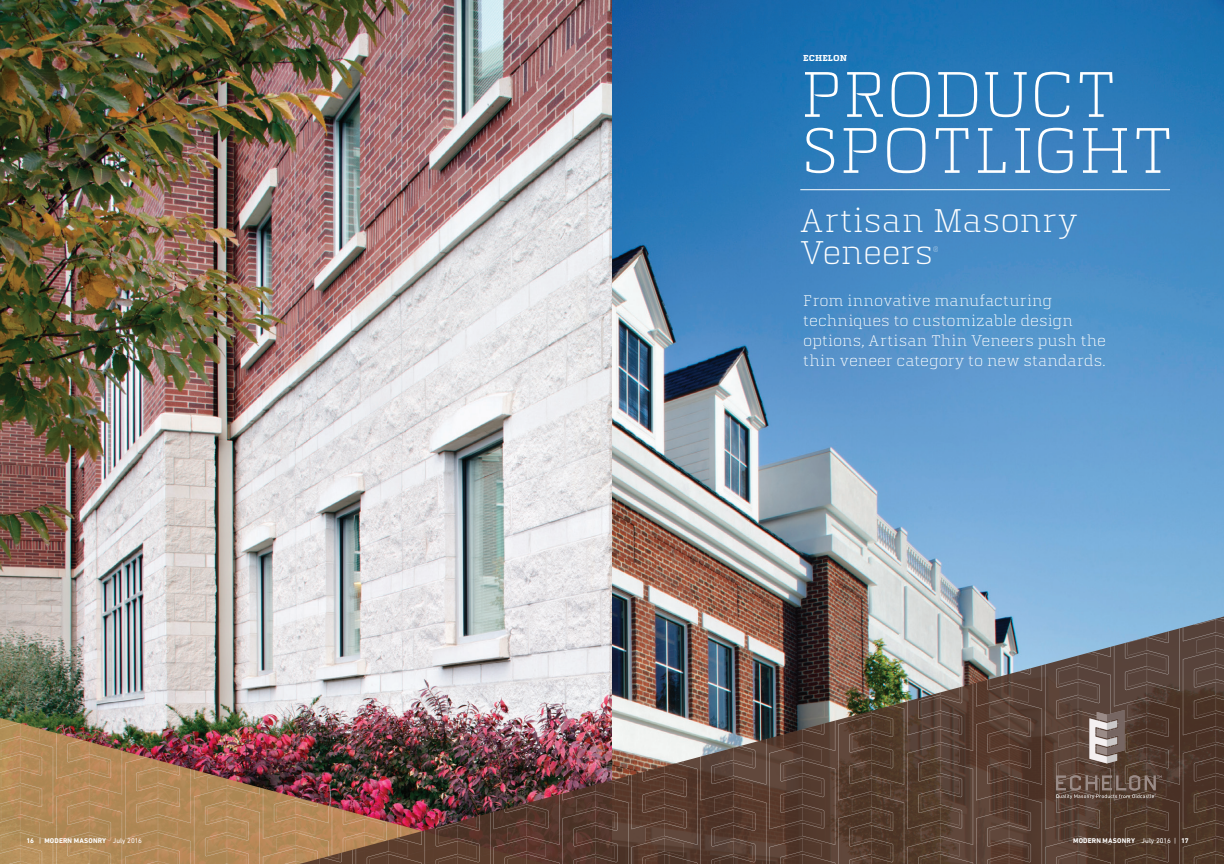
<style>
.page{position:relative;width:1224px;height:864px;background:#fff}
.page>*{position:absolute;margin:0;border:0;box-sizing:border-box;transform-origin:0 0}
.t1{font:300 67px/56px "Quitador Pro";letter-spacing:-.01em;color:#fff}
.t2{font:300 34.2px/32px "Quitador Pro";letter-spacing:-.005em;color:#fff}
.t3{font:300 16px/20px "Quitador Pro";color:#fff}
.t4{font:300 14px "Quitador Pro";color:#fff}
.t5{font:700 9px "Quitador Pro";color:#fff}
.t6{font:700 7px "DIN Next W1 G";letter-spacing:.02em;color:#fff}
.s1{font-weight:400}
</style>
<div class="page">
<img style="left:0;top:0;width:1224px;height:550px">
<img style="left:0;top:544px;width:536px;height:320px">
<hr style="left:800px;top:190px;width:370px;height:1px;background:#fff">
<img style="left:287px;top:550px;width:937px;height:314px">
<svg style="left:1056px;top:710px;width:106px;height:89px;background:#6c584f"></svg>
<p class="t6" style="left:27px;top:836px;width:117px">16 <span class="s1">|</span> MODERN MASONRY <span class="s1">July 2016</span></p>
<p class="t5" style="left:803px;top:52px;width:45px">ECHELON</p>
<h1 class="t1" style="left:801px;top:67px;width:375px">PRODUCT<br>SPOTLIGHT</h1>
<h2 class="t2" style="left:800px;top:204px;width:279px">Artisan Masonry<br>Veneers</h2>
<p class="t4" style="left:933px;top:243px;width:8px">®</p>
<p class="t3" style="left:803px;top:290px;width:304px">From innovative manufacturing techniques to customizable design options, Artisan Thin Veneers push the thin veneer category to new standards.</p>
<p class="t6" style="left:1073px;top:836px;width:117px">MODERN MASONRY <span class="s1">July 2016 |</span> 17</p>
</div>
